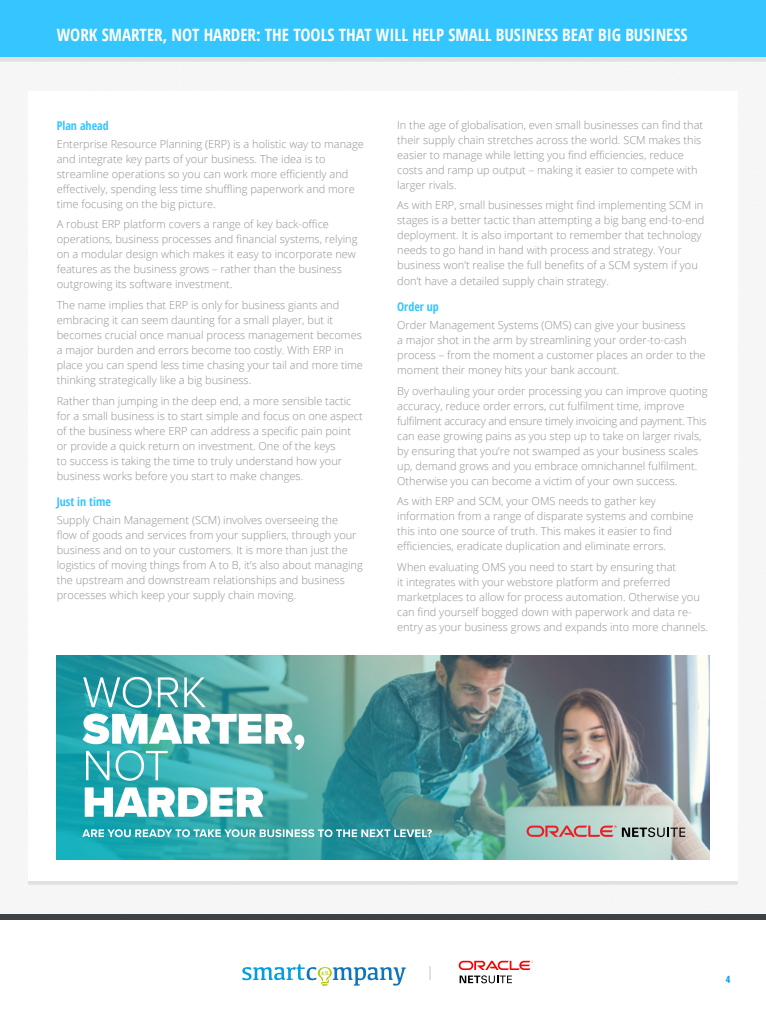
<style>
.page{position:relative;width:766px;height:1021px;background:#fff}
.page>*{position:absolute;margin:0;border:0;box-sizing:border-box;transform-origin:0 0}
.t1{font:700 condensed 17px "Open Sans";color:#fff}
.t2{font:700 condensed 12px "Open Sans";color:#35c5ff}
.t3{font:300 11px/15px "Open Sans";color:#919091}
.t4{font:700 condensed 10px "Open Sans";color:#0d98ef}
</style>
<div class="page">
<div style="left:0;top:3px;width:765px;height:58px;background:#e2e1e2"></div>
<div style="left:0;top:0;width:765px;height:57px;background:#35c5ff"></div>
<svg style="left:242px;top:963px;width:163px;height:23px"></svg>
<svg style="left:429px;top:966px;width:1px;height:13px"></svg>
<svg style="left:458px;top:960px;width:75px;height:23px"></svg>
<div style="left:0;top:914px;width:765px;height:6px;background:#3f4244"></div>
<img style="left:57px;top:655px;width:652px;height:204px">
<svg style="left:85px;top:787px;width:178px;height:29px"></svg>
<svg style="left:82px;top:713px;width:222px;height:67px"></svg>
<svg style="left:83px;top:677px;width:123px;height:30px"></svg>
<svg style="left:82px;top:829px;width:350px;height:8px"></svg>
<div style="left:452px;top:733px;width:257px;height:126px;background:#fff;opacity:.75"></div>
<svg style="left:526px;top:825px;width:159px;height:12px;background:#ae9390"></svg>
<h1 class="t1" style="left:57px;top:23px;width:632px">WORK SMARTER, NOT HARDER: THE TOOLS THAT WILL HELP SMALL BUSINESS BEAT BIG BUSINESS</h1>
<p class="t2" style="left:57px;top:117px;width:54px">Plan ahead</p>
<p class="t3" style="left:57px;top:136px;width:308px">Enterprise Resource Planning (ERP) is a holistic way to manage and integrate key parts of your business. The idea is to streamline operations so you can work more efficiently and effectively, spending less time shuffling paperwork and more time focusing on the big picture.</p>
<p class="t3" style="left:57px;top:216px;width:302px">A robust ERP platform covers a range of key back-office operations, business processes and financial systems, relying on a modular design which makes it easy to incorporate new features as the business grows – rather than the business outgrowing its software investment.</p>
<p class="t3" style="left:57px;top:297px;width:307px">The name implies that ERP is only for business giants and embracing it can seem daunting for a small player, but it becomes crucial once manual process management becomes a major burden and errors become too costly. With ERP in place you can spend less time chasing your tail and more time thinking strategically like a big business.</p>
<p class="t3" style="left:57px;top:393px;width:307px">Rather than jumping in the deep end, a more sensible tactic for a small business is to start simple and focus on one aspect of the business where ERP can address a specific pain point or provide a quick return on investment. One of the keys<br>to success is taking the time to truly understand how your business works before you start to make changes.</p>
<p class="t2" style="left:57px;top:493px;width:56px">Just in time</p>
<p class="t3" style="left:57px;top:512px;width:307px">Supply Chain Management (SCM) involves overseeing the<br>flow of goods and services from your suppliers, through your business and on to your customers. It is more than just the logistics of moving things from A to B, it’s also about managing the upstream and downstream relationships and business processes which keep your supply chain moving.</p>
<p class="t3" style="left:397px;top:117px;width:307px">In the age of globalisation, even small businesses can find that their supply chain stretches across the world. SCM makes this easier to manage while letting you find efficiencies, reduce costs and ramp up output – making it easier to compete with larger rivals.</p>
<p class="t3" style="left:397px;top:198px;width:309px">As with ERP, small businesses might find implementing SCM in stages is a better tactic than attempting a big bang end-to-end deployment. It is also important to remember that technology needs to go hand in hand with process and strategy. Your business won’t realise the full benefits of a SCM system if you don’t have a detailed supply chain strategy.</p>
<p class="t2" style="left:397px;top:298px;width:43px">Order up</p>
<p class="t3" style="left:397px;top:317px;width:310px">Order Management Systems (OMS) can give your business<br>a major shot in the arm by streamlining your order-to-cash process – from the moment a customer places an order to the moment their money hits your bank account.</p>
<p class="t3" style="left:397px;top:383px;width:312px">By overhauling your order processing you can improve quoting accuracy, reduce order errors, cut fulfilment time, improve fulfilment accuracy and ensure timely invoicing and payment. This can ease growing pains as you step up to take on larger rivals, by ensuring that you’re not swamped as your business scales up, demand grows and you embrace omnichannel fulfilment.<br>Otherwise you can become a victim of your own success.</p>
<p class="t3" style="left:397px;top:493px;width:298px">As with ERP and SCM, your OMS needs to gather key information from a range of disparate systems and combine this into one source of truth. This makes it easier to find efficiencies, eradicate duplication and eliminate errors.</p>
<p class="t3" style="left:397px;top:559px;width:312px">When evaluating OMS you need to start by ensuring that<br>it integrates with your webstore platform and preferred marketplaces to allow for process automation. Otherwise you can find yourself bogged down with paperwork and data re&shy;entry as your business grows and expands into more channels.</p>
<p class="t4" style="left:725px;top:972px;width:6px">4</p>
</div>
